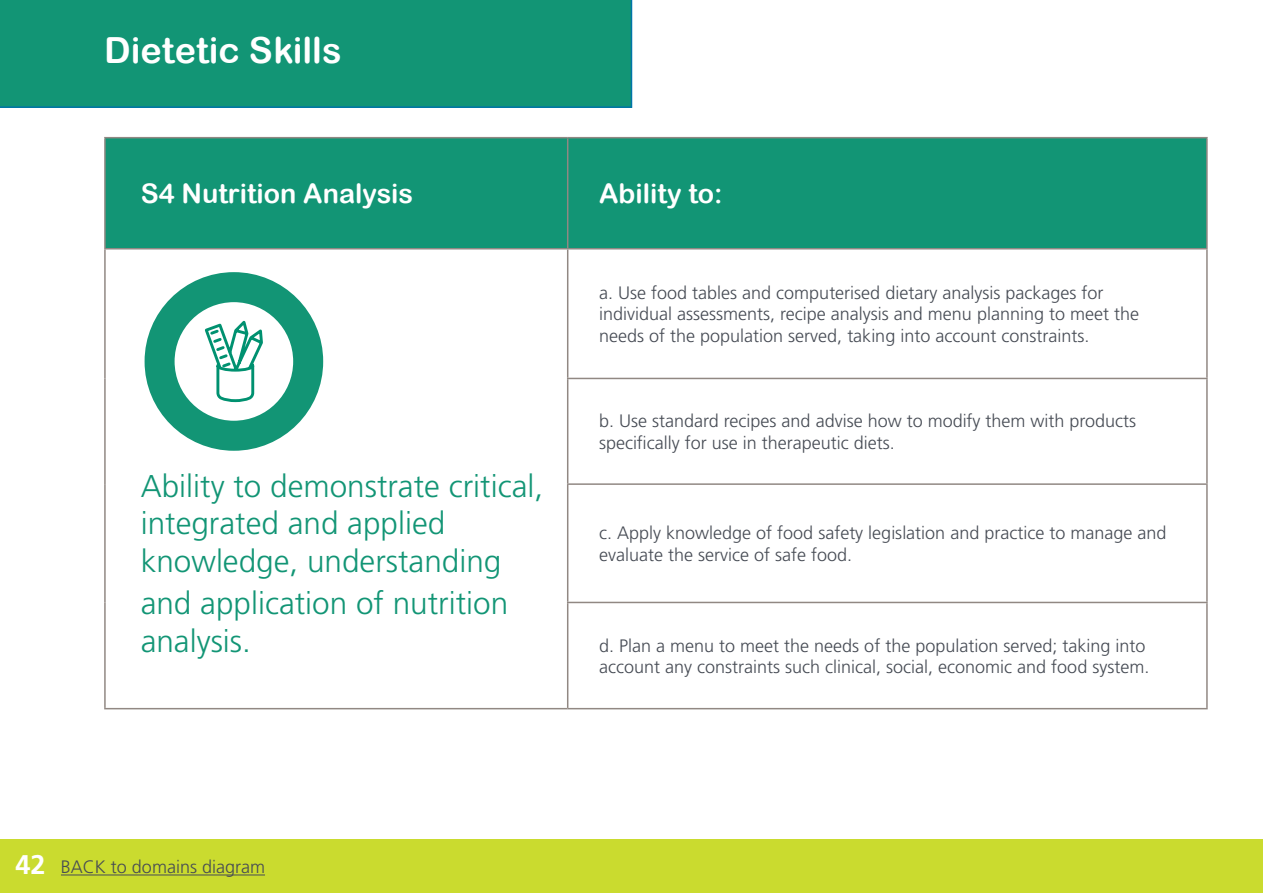
<style>
.page{position:relative;width:1263px;height:893px;background:#fff}
.page>*{position:absolute;margin:0;border:0;box-sizing:border-box;transform-origin:0 0}
.t1{font:36px "Arial Rounded MT Bold";color:#fff}
.t2{font:300 31.5px/37.8px "Frutiger LT Pro";color:#129575}
.t3{font:27px "Arial Rounded MT Bold";color:#fff}
.t4{font:300 18px/21.6px "Frutiger LT Pro";color:#464b54}
.s1{font-weight:700;font-size:27px;color:#fff}
</style>
<div class="page">
<div style="left:0;top:839px;width:1263px;height:54px;background:#cadb2f"></div>
<hr style="left:61px;top:874px;width:204px;height:1px;background:#464b54">
<div style="left:0;top:0;width:632px;height:108px;background:#129575"></div>
<div style="left:106px;top:138px;width:1100px;height:110px;background:#129575"></div>
<hr style="left:567px;top:249px;width:1px;height:129px;background:#918883">
<hr style="left:567px;top:378px;width:641px;height:1px;background:#918883">
<hr style="left:567px;top:379px;width:1px;height:104px;background:#918883">
<hr style="left:567px;top:483px;width:641px;height:2px;background:#918883">
<hr style="left:567px;top:485px;width:1px;height:117px;background:#918883">
<hr style="left:567px;top:602px;width:641px;height:1px;background:#918883">
<hr style="left:567px;top:603px;width:1px;height:105px;background:#918883">
<hr style="left:104px;top:708px;width:464px;height:1px;background:#918883">
<hr style="left:568px;top:708px;width:640px;height:1px;background:#918883">
<hr style="left:104px;top:249px;width:2px;height:129px;background:#918883">
<hr style="left:104px;top:378px;width:2px;height:106px;background:#918883">
<hr style="left:104px;top:484px;width:2px;height:118px;background:#918883">
<hr style="left:104px;top:602px;width:2px;height:106px;background:#918883">
<hr style="left:1206px;top:249px;width:2px;height:129px;background:#918883">
<hr style="left:1206px;top:379px;width:2px;height:104px;background:#918883">
<hr style="left:1206px;top:485px;width:2px;height:117px;background:#918883">
<hr style="left:1206px;top:603px;width:2px;height:105px;background:#918883">
<hr style="left:104px;top:137px;width:464px;height:1px;background:#918883">
<hr style="left:104px;top:138px;width:2px;height:110px;background:#918883">
<hr style="left:568px;top:137px;width:640px;height:1px;background:#918883">
<hr style="left:567px;top:138px;width:1px;height:110px;background:#918883">
<hr style="left:1206px;top:138px;width:2px;height:110px;background:#918883">
<hr style="left:104px;top:248px;width:464px;height:1px;background:#918883">
<hr style="left:568px;top:248px;width:640px;height:1px;background:#918883">
<div style="left:145px;top:272px;width:178px;height:179px;border:30px solid #129575;border-radius:50%"></div>
<svg style="left:205px;top:320px;width:58px;height:83px"></svg>
<p class="t1" style="left:104px;top:29px;width:239px">Dietetic Skills</p>
<p class="t3" style="left:141px;top:177px;width:274px">S4 Nutrition Analysis</p>
<p class="t3" style="left:599px;top:177px;width:125px">Ability to:</p>
<p class="t4" style="left:599px;top:282px;width:541px">a. Use food tables and computerised dietary analysis packages for individual assessments, recipe analysis and menu planning to meet the needs of the population served, taking into account constraints.</p>
<p class="t2" style="left:141px;top:467px;width:404px">Ability to demonstrate critical, integrated and applied knowledge, understanding</p>
<p class="t2" style="left:141px;top:585px;width:369px">and application of nutrition analysis.</p>
<p class="t4" style="left:599px;top:410px;width:538px">b. Use standard recipes and advise how to modify them with products specifically for use in therapeutic diets.</p>
<p class="t4" style="left:599px;top:522px;width:569px">c. Apply knowledge of food safety legislation and practice to manage and evaluate the service of safe food.</p>
<p class="t4" style="left:599px;top:635px;width:552px">d. Plan a menu to meet the needs of the population served; taking into account any constraints such clinical, social, economic and food system.</p>
<p class="t4" style="left:16px;top:856px;width:251px"><span class="s1">42</span> BACK to domains diagram</p>
</div>
